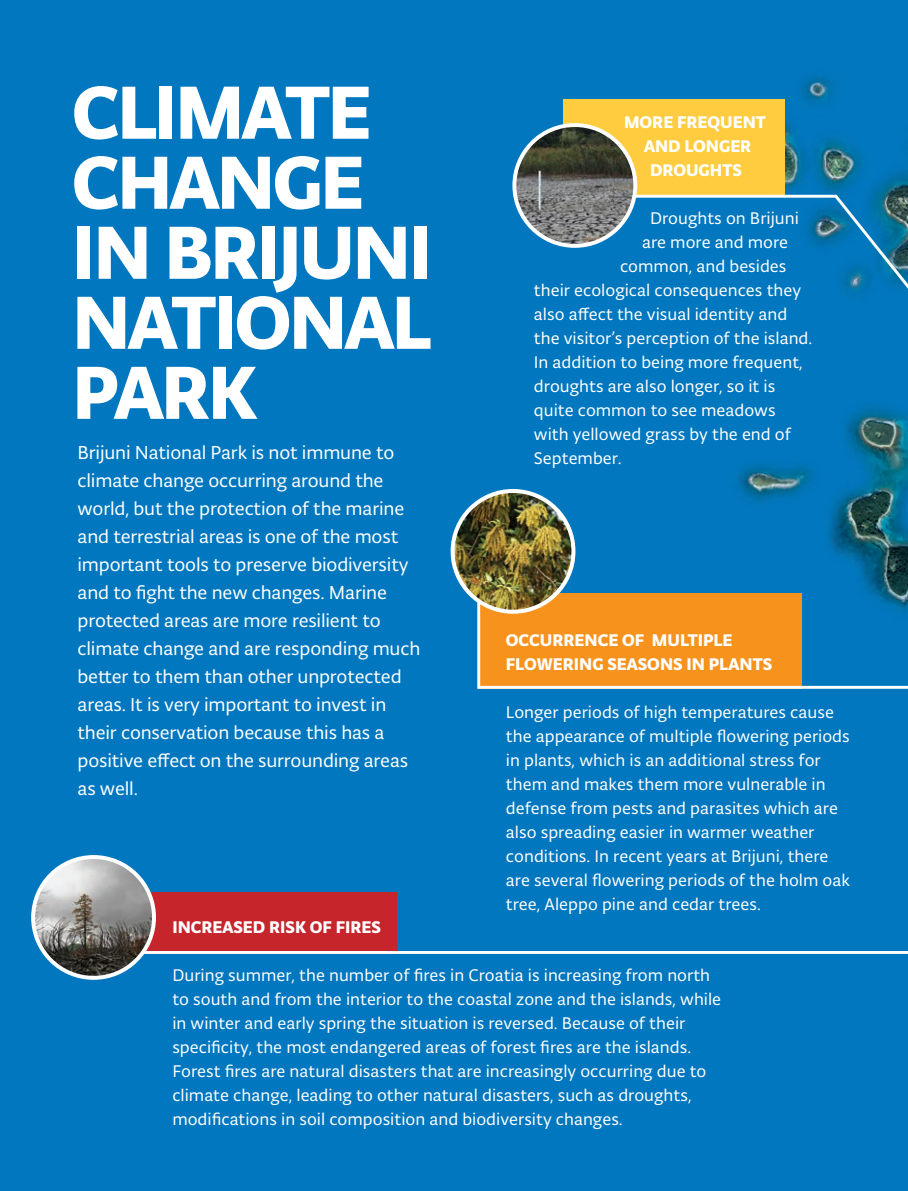
<style>
.page{position:relative;width:908px;height:1191px;background:#fff}
.page>*{position:absolute;margin:0;border:0;box-sizing:border-box;transform-origin:0 0}
.t1{font:80px/70px "Typonine Sans Bld";letter-spacing:-.03em;color:#fff}
.t2{font:20px/28px "Typonine Sans";letter-spacing:-.01em;color:#fff}
.t3{font:18px/24px "Typonine Sans";color:#fff}
.t4{font:18px/24px "Typonine Sans Bld";color:#fff;text-align:center}
</style>
<div class="page">
<div style="left:0;top:0;width:907px;height:1191px;background:#0077bf"></div>
<img style="left:737px;top:76px;width:170px;height:465px">
<div style="left:563px;top:99px;width:221px;height:96px;background:#fecc3e"></div>
<svg style="left:156px;top:892px;width:751px;height:62px"></svg>
<svg style="left:31px;top:855px;width:125px;height:124px"></svg>
<svg style="left:477px;top:541px;width:430px;height:148px"></svg>
<img style="left:450px;top:489px;width:125px;height:125px">
<svg style="left:637px;top:195px;width:270px;height:164px"></svg>
<svg style="left:512px;top:123px;width:125px;height:125px"></svg>
<h1 class="t1" style="left:72px;top:78px;width:361px">CLIMATE<br>CHANGE<br>IN BRIJUNI<br>NATIONAL<br>PARK</h1>
<p class="t2" style="left:77px;top:438px;width:344px">Brijuni National Park is not immune to climate change occurring around the world, but the protection of the marine and terrestrial areas is one of the most important tools to preserve biodiversity and to fight the new changes. Marine protected areas are more resilient to climate change and are responding much better to them than other unprotected areas. It is very important to invest in their conservation because this has a positive effect on the surrounding areas as well.</p>
<p class="t4" style="left:623px;top:110px;width:143px">MORE FREQUENT<br>AND LONGER<br>DROUGHTS</p>
<p class="t3" style="left:649px;top:206px;width:150px">Droughts on Brijuni</p>
<p class="t3" style="left:641px;top:230px;width:148px">are more and more</p>
<p class="t3" style="left:619px;top:254px;width:168px">common, and besides</p>
<p class="t3" style="left:533px;top:278px;width:268px">their ecological consequences they</p>
<p class="t3" style="left:533px;top:302px;width:255px">also affect the visual identity and</p>
<p class="t3" style="left:533px;top:326px;width:280px">the visitor’s perception of the island.</p>
<p class="t3" style="left:533px;top:350px;width:270px">In addition to being more frequent,</p>
<p class="t3" style="left:533px;top:374px;width:243px">droughts are also longer, so it is</p>
<p class="t3" style="left:533px;top:398px;width:243px">quite common to see meadows</p>
<p class="t3" style="left:533px;top:422px;width:258px">with yellowed grass by the end of</p>
<p class="t3" style="left:533px;top:446px;width:89px">September.</p>
<p class="t4" style="left:505px;top:627px;width:268px;text-align:left">OCCURRENCE OF MULTIPLE<br>FLOWERING SEASONS IN PLANTS</p>
<p class="t3" style="left:505px;top:699px;width:345px">Longer periods of high temperatures cause the appearance of multiple flowering periods in plants, which is an additional stress for them and makes them more vulnerable in defense from pests and parasites which are also spreading easier in warmer weather conditions. In recent years at Brijuni, there are several flowering periods of the holm oak tree, Aleppo pine and cedar trees.</p>
<p class="t4" style="left:172px;top:915px;width:210px">INCREASED RISK OF FIRES</p>
<p class="t3" style="left:172px;top:962px;width:550px">During summer, the number of fires in Croatia is increasing from north to south and from the interior to the coastal zone and the islands, while in winter and early spring the situation is reversed. Because of their specificity, the most endangered areas of forest fires are the islands.<br>Forest fires are natural disasters that are increasingly occurring due to climate change, leading to other natural disasters, such as droughts, modifications in soil composition and biodiversity changes.</p>
</div>
